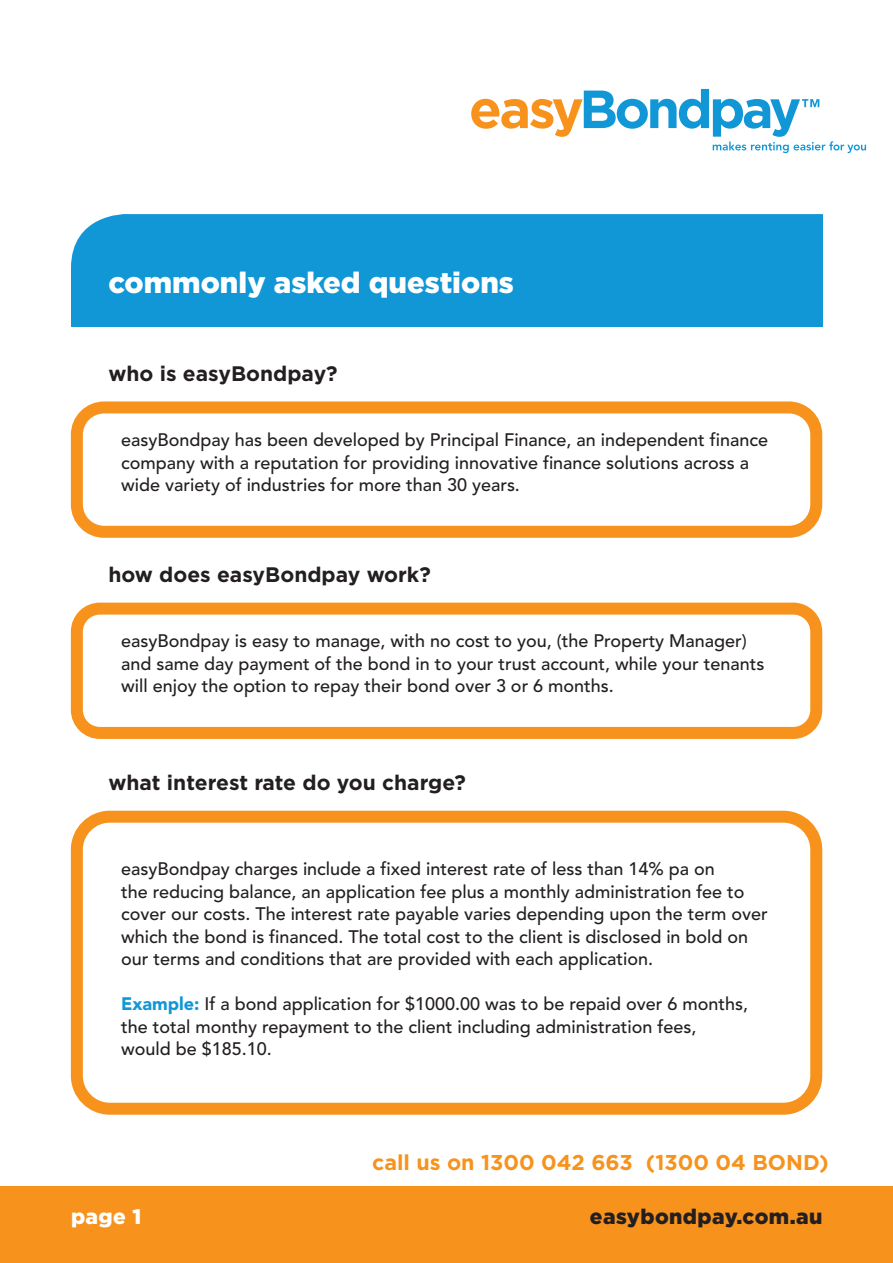
<style>
.page{position:relative;width:893px;height:1263px;background:#fff}
.page>*{position:absolute;margin:0;border:0;box-sizing:border-box;transform-origin:0 0}
.t1{font:900 29.25px "Gotham Pro";color:#fff}
.t2{font:700 21.45px "Gotham Pro";color:#f7931d}
.t3{font:700 21px "Gotham Pro";color:#231f20}
.t4{font:900 21px "Gotham Pro";letter-spacing:.02em;color:#231f20}
.t5{font:900 21px "Gotham Pro";color:#fff}
.t6{font:500 18px/22.5px "Avenir";color:#231f20}
.s1{font-weight:900;color:#1197d6}
</style>
<div class="page">
<svg style="left:471px;top:89px;width:395px;height:64px"></svg>
<div style="left:71px;top:214px;width:751px;height:113px;background:#1197d6"></div>
<svg style="left:71px;top:401px;width:751px;height:137px"></svg>
<svg style="left:71px;top:603px;width:751px;height:136px"></svg>
<svg style="left:71px;top:811px;width:751px;height:304px"></svg>
<div style="left:0;top:1186px;width:893px;height:77px;background:#f7931d"></div>
<p class="t1" style="left:108px;top:271px;width:407px">commonly asked questions</p>
<p class="t3" style="left:108px;top:365px;width:231px">who is easyBondpay?</p>
<p class="t6" style="left:121px;top:431px;width:648px">easyBondpay has been developed by Principal Finance, an independent finance company with a reputation for providing innovative finance solutions across a wide variety of industries for more than 30 years.</p>
<p class="t3" style="left:108px;top:566px;width:324px">how does easyBondpay work?</p>
<p class="t6" style="left:121px;top:632px;width:645px">easyBondpay is easy to manage, with no cost to you, (the Property Manager) and same day payment of the bond in to your trust account, while your tenants will enjoy the option to repay their bond over 3 or 6 months.</p>
<p class="t3" style="left:108px;top:774px;width:359px">what interest rate do you charge?</p>
<p class="t6" style="left:121px;top:859px;width:648px">easyBondpay charges include a fixed interest rate of less than 14% pa on<br>the reducing balance, an application fee plus a monthly administration fee to cover our costs. The interest rate payable varies depending upon the term over which the bond is financed. The total cost to the client is disclosed in bold on our terms and conditions that are provided with each application.</p>
<p class="t6" style="left:121px;top:994px;width:628px"><span class="s1">Example:</span> If a bond application for $1000.00 was to be repaid over 6 months, the total monthy repayment to the client including administration fees, would be $185.10.</p>
<p class="t2" style="left:372px;top:1154px;width:458px">call us on 1300 042 663 (1300 04 BOND)</p>
<p class="t5" style="left:71px;top:1208px;width:72px">page 1</p>
<p class="t4" style="left:590px;top:1208px;width:234px">easybondpay.com.au</p>
</div>
